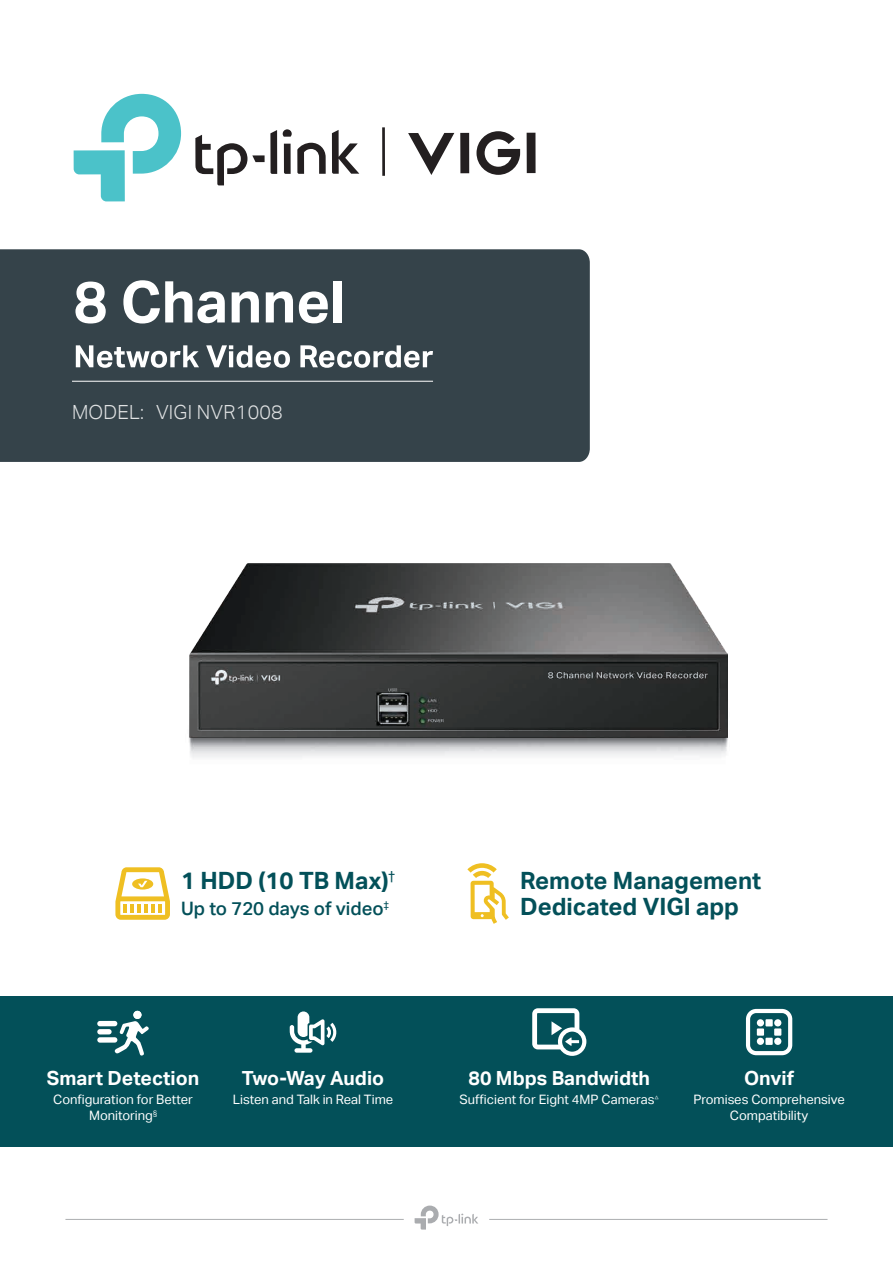
<style>
.page{position:relative;width:893px;height:1263px;background:#fff}
.page>*{position:absolute;margin:0;border:0;box-sizing:border-box;transform-origin:0 0}
.t1{font:23.85px/26.4px "TP Link Aktiv Bold";color:#035059}
.t2{font:19.5px "TP Link Aktiv Bold";color:#fff}
.t3{font:19.5px "TP Link Aktiv Light";letter-spacing:.015em;color:rgb(255 255 255/.85)}
.t4{font:18.6px "TP Link Aktiv Medium";color:#035059}
.t5{font:12.9px/15.6px "TP Link Aktiv Regular";color:#fff;text-align:center}
</style>
<div class="page">
<div style="left:0;top:996px;width:893px;height:150px;background:#035059"></div>
<div style="left:0;top:249px;width:590px;height:213px;background:#35434a"></div>
<hr style="left:72px;top:381px;width:361px;height:1px;background:#fff">
<hr style="left:65px;top:1219px;width:339px;height:1px;background:#acaeb0">
<hr style="left:489px;top:1219px;width:338px;height:1px;background:#acaeb0">
<svg style="left:415px;top:1205px;width:63px;height:24px"></svg>
<svg style="left:75px;top:282px;width:31px;height:41px"></svg>
<svg style="left:123px;top:280px;width:102px;height:43px"></svg>
<svg style="left:232px;top:291px;width:27px;height:31px"></svg>
<svg style="left:266px;top:291px;width:27px;height:31px"></svg>
<svg style="left:299px;top:291px;width:29px;height:32px"></svg>
<div style="left:334px;top:281px;width:8px;height:41px;background:#fff"></div>
<svg style="left:76px;top:345px;width:123px;height:23px"></svg>
<svg style="left:206px;top:345px;width:84px;height:23px"></svg>
<svg style="left:300px;top:345px;width:133px;height:23px"></svg>
<div style="left:133px;top:1011px;width:8px;height:8px;background:#fff;border-radius:50%"></div>
<svg style="left:114px;top:1021px;width:35px;height:34px"></svg>
<div style="left:97px;top:1029px;width:15px;height:5px;background:#fff;border-radius:3px"></div>
<div style="left:97px;top:1021px;width:20px;height:5px;background:#fff;border-radius:3px"></div>
<div style="left:97px;top:1037px;width:20px;height:6px;background:#fff;border-radius:3px"></div>
<svg style="left:746px;top:1009px;width:46px;height:46px"></svg>
<div style="left:757px;top:1019px;width:7px;height:7px;background:#fff;border-radius:50%"></div>
<div style="left:765px;top:1019px;width:8px;height:7px;background:#fff"></div>
<div style="left:774px;top:1019px;width:7px;height:7px;background:#fff;border-radius:50%"></div>
<div style="left:757px;top:1028px;width:7px;height:8px;background:#fff"></div>
<div style="left:774px;top:1028px;width:7px;height:8px;background:#fff"></div>
<div style="left:757px;top:1038px;width:7px;height:7px;background:#fff;border-radius:50%"></div>
<div style="left:765px;top:1038px;width:8px;height:7px;background:#fff"></div>
<div style="left:774px;top:1038px;width:7px;height:7px;background:#fff;border-radius:50%"></div>
<svg style="left:290px;top:1011px;width:47px;height:42px"></svg>
<svg style="left:467px;top:863px;width:42px;height:61px"></svg>
<svg style="left:115px;top:867px;width:55px;height:53px"></svg>
<svg style="left:532px;top:1008px;width:54px;height:48px"></svg>
<img style="left:189px;top:653px;width:539px;height:105px">
<img style="left:189px;top:563px;width:538px;height:175px">
<svg style="left:195px;top:129px;width:164px;height:56px"></svg>
<svg style="left:74px;top:94px;width:107px;height:107px"></svg>
<hr style="left:382px;top:127px;width:3px;height:49px;background:#231f20">
<svg style="left:476px;top:131px;width:44px;height:44px"></svg>
<svg style="left:460px;top:133px;width:9px;height:40px"></svg>
<svg style="left:527px;top:133px;width:9px;height:40px"></svg>
<svg style="left:408px;top:133px;width:46px;height:42px"></svg>
<h2 class="t3" style="left:72px;top:400px;width:74px">MODEL:</h2>
<h2 class="t3" style="left:156px;top:400px;width:128px">VIGI NVR1008</h2>
<h1 class="t1" style="left:181px;top:867px;width:215px">1 HDD (10 TB Max)<sup>†</sup></h1>
<h3 class="t4" style="left:181px;top:898px;width:209px">Up to 720 days of video<sup>‡</sup></h3>
<h2 class="t2" style="left:47px;top:1067px;width:154px">Smart Detection</h2>
<p class="t5" style="left:53px;top:1092px;width:141px">Configuration for Better<br>Monitoring<sup>§</sup></p>
<h2 class="t2" style="left:242px;top:1067px;width:144px">Two-Way Audio</h2>
<p class="t5" style="left:233px;top:1092px;width:162px">Listen and Talk in Real Time</p>
<h1 class="t1" style="left:520px;top:867px;width:242px">Remote Management<br>Dedicated VIGI app</h1>
<h2 class="t2" style="left:469px;top:1067px;width:183px">80 Mbps Bandwidth</h2>
<p class="t5" style="left:460px;top:1092px;width:201px">Sufficient for Eight 4MP Cameras<sup>△</sup></p>
<h2 class="t2" style="left:744px;top:1067px;width:52px">Onvif</h2>
<p class="t5" style="left:693px;top:1092px;width:153px">Promises Comprehensive<br>Compatibility</p>
</div>
